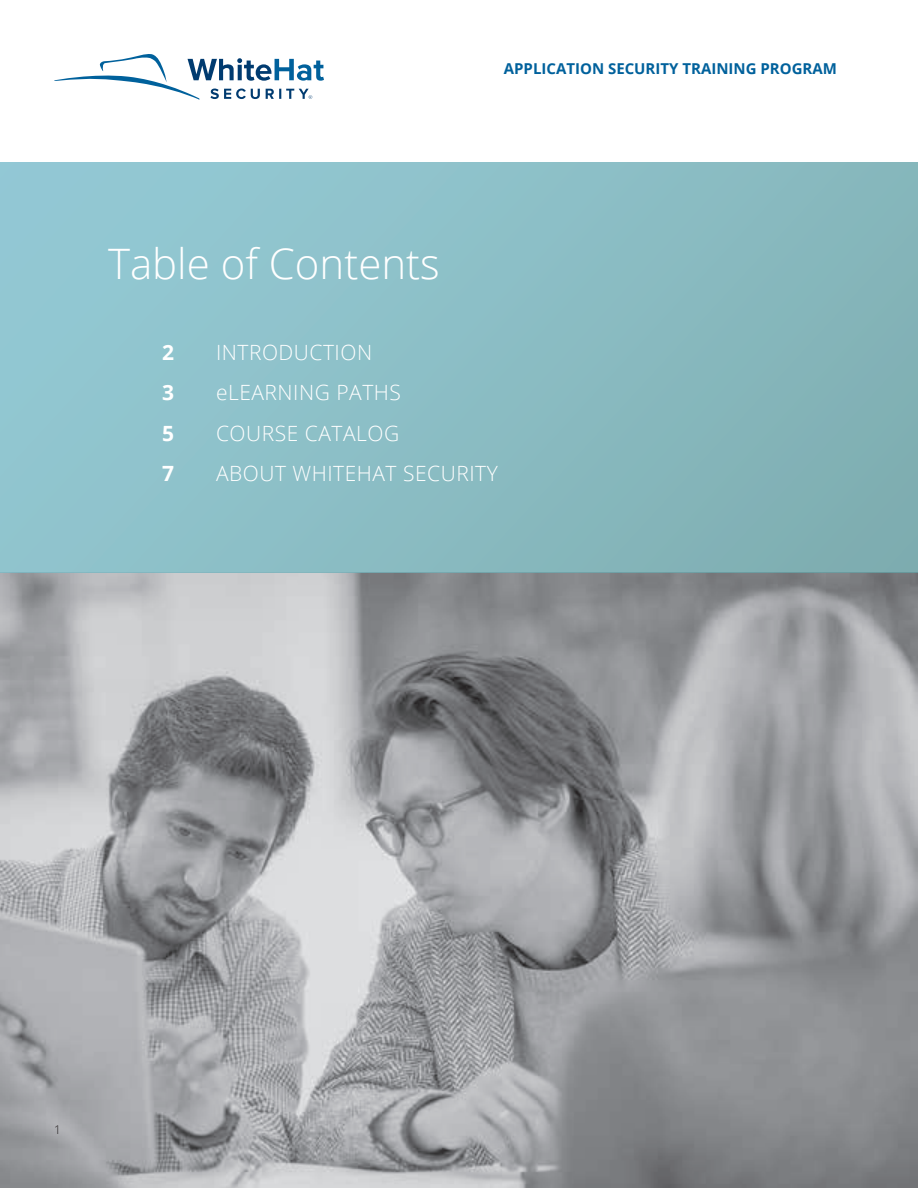
<style>
.page{position:relative;width:918px;height:1188px;background:#fff}
.page>*{position:absolute;margin:0;border:0;box-sizing:border-box;transform-origin:0 0}
.Page_Title{font:300 42px "Open Sans";color:#fff}
.Table_of_Contents{font:300 21px "Open Sans";letter-spacing:.025em;color:#fff}
.Table_of_Contents-2{font:700 21px "Open Sans";color:#fff}
.t1{font:700 15px "Open Sans";color:#00619c}
.Page_Number{font:300 12px "Open Sans";color:#231f20}
</style>
<div class="page">
<svg style="left:54px;top:54px;width:270px;height:46px"></svg>
<img style="left:0;top:572px;width:918px;height:616px">
<div style="left:0;top:162px;width:918px;height:410px;background:linear-gradient(to right,#93c8d3,#82b2b6)"></div>
<p class="t1" style="left:504px;top:58px;width:335px">APPLICATION SECURITY TRAINING PROGRAM</p>
<p class="Page_Title" style="left:108px;top:235px;width:333px">Table of Contents</p>
<p class="Table_of_Contents-2" style="left:162px;top:337px;width:13px">2</p>
<p class="Table_of_Contents" style="left:216px;top:338px;width:158px">INTRODUCTION</p>
<p class="Table_of_Contents-2" style="left:162px;top:378px;width:13px">3</p>
<p class="Table_of_Contents" style="left:216px;top:378px;width:186px">eLEARNING PATHS</p>
<p class="Table_of_Contents-2" style="left:162px;top:418px;width:13px">5</p>
<p class="Table_of_Contents" style="left:216px;top:419px;width:185px">COURSE CATALOG</p>
<p class="Table_of_Contents-2" style="left:162px;top:459px;width:13px">7</p>
<p class="Table_of_Contents" style="left:216px;top:459px;width:283px">ABOUT WHITEHAT SECURITY</p>
<p class="Page_Number" style="left:54px;top:1122px;width:8px">1</p>
</div>
